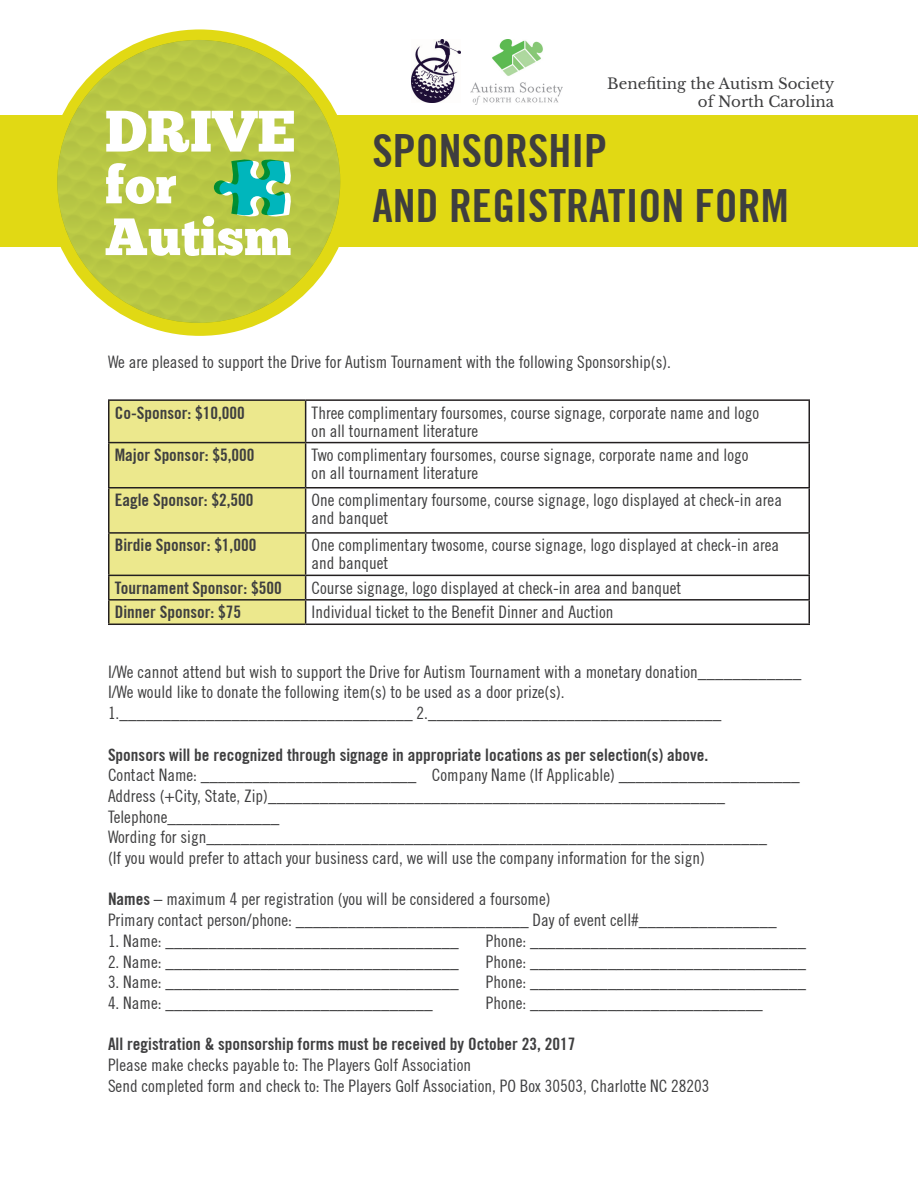
<style>
.page{position:relative;width:918px;height:1188px;background:#fff}
.page>*{position:absolute;margin:0;border:0;box-sizing:border-box;transform-origin:0 0}
.t1{font:58.35px "Chunk Five";color:#fff}
.t2{font:52.35px "Chunk Five";color:#fff}
.t3{font:700 condensed 45.9px "Trade Gothic No.20";color:#3e3e3f}
.t4{font:condensed 17.25px/18px "Trade Gothic No.18";color:#3e3e3f}
.t5{font:700 condensed 17.25px "Trade Gothic No.20";color:#3e3e3f}
.t6{font:15px/18px "Libre Baskerville";color:#3e3e3f;text-align:right}
.s1{font-family:"Trade Gothic No.20";font-weight:700}
</style>
<div class="page">
<div style="left:110px;top:401px;width:195px;height:223px;background:#ece88d"></div>
<hr style="left:108px;top:399px;width:198px;height:2px;background:#231f20">
<hr style="left:108px;top:401px;width:2px;height:41px;background:#231f20">
<hr style="left:306px;top:399px;width:504px;height:2px;background:#231f20">
<hr style="left:305px;top:401px;width:1px;height:41px;background:#231f20">
<hr style="left:808px;top:401px;width:2px;height:41px;background:#231f20">
<hr style="left:108px;top:442px;width:198px;height:1px;background:#231f20">
<hr style="left:108px;top:443px;width:2px;height:44px;background:#231f20">
<hr style="left:306px;top:442px;width:504px;height:1px;background:#231f20">
<hr style="left:305px;top:443px;width:1px;height:44px;background:#231f20">
<hr style="left:808px;top:443px;width:2px;height:44px;background:#231f20">
<hr style="left:108px;top:487px;width:198px;height:2px;background:#231f20">
<hr style="left:108px;top:489px;width:2px;height:43px;background:#231f20">
<hr style="left:306px;top:487px;width:504px;height:2px;background:#231f20">
<hr style="left:305px;top:489px;width:1px;height:43px;background:#231f20">
<hr style="left:808px;top:489px;width:2px;height:43px;background:#231f20">
<hr style="left:108px;top:532px;width:198px;height:2px;background:#231f20">
<hr style="left:108px;top:534px;width:2px;height:41px;background:#231f20">
<hr style="left:306px;top:532px;width:504px;height:2px;background:#231f20">
<hr style="left:305px;top:534px;width:1px;height:41px;background:#231f20">
<hr style="left:808px;top:534px;width:2px;height:41px;background:#231f20">
<hr style="left:108px;top:575px;width:198px;height:1px;background:#231f20">
<hr style="left:108px;top:576px;width:2px;height:23px;background:#231f20">
<hr style="left:306px;top:575px;width:504px;height:1px;background:#231f20">
<hr style="left:808px;top:576px;width:2px;height:23px;background:#231f20">
<hr style="left:108px;top:599px;width:198px;height:2px;background:#231f20">
<hr style="left:108px;top:601px;width:2px;height:23px;background:#231f20">
<hr style="left:306px;top:599px;width:504px;height:2px;background:#231f20">
<svg style="left:305px;top:576px;width:1px;height:48px"></svg>
<hr style="left:808px;top:601px;width:2px;height:23px;background:#231f20">
<hr style="left:108px;top:624px;width:198px;height:1px;background:#231f20">
<hr style="left:306px;top:624px;width:504px;height:1px;background:#231f20">
<div style="left:46px;top:29px;width:307px;height:307px;background:#e1d914;border-radius:50%"></div>
<div style="left:0;top:116px;width:918px;height:131px;background:#e1d914"></div>
<img style="left:470px;top:40px;width:92px;height:65px">
<img style="left:411px;top:40px;width:50px;height:63px">
<img style="left:57px;top:40px;width:273px;height:221px">
<img style="left:329px;top:127px;width:11px;height:109px">
<img style="left:81px;top:259px;width:236px;height:64px">
<svg style="left:214px;top:158px;width:79px;height:61px;background:#63c087"></svg>
<p class="t1" style="left:105px;top:96px;width:192px">DRIVE</p>
<p class="t2" style="left:105px;top:154px;width:73px">for</p>
<p class="t2" style="left:105px;top:206px;width:188px">Autism</p>
<p class="t6" style="left:607px;top:75px;width:229px">Benefiting the Autism Society of North Carolina</p>
<p class="t3" style="left:373px;top:123px;width:236px">SPONSORSHIP</p>
<p class="t3" style="left:373px;top:178px;width:418px">AND REGISTRATION FORM</p>
<p class="t4" style="left:108px;top:352px;width:565px">We are pleased to support the Drive for Autism Tournament with the following Sponsorship(s).</p>
<p class="t5" style="left:115px;top:402px;width:132px">Co-Sponsor: $10,000</p>
<p class="t4" style="left:312px;top:403px;width:449px">Three complimentary foursomes, course signage, corporate name and logo on all tournament literature</p>
<p class="t5" style="left:115px;top:444px;width:141px">Major Sponsor: $5,000</p>
<p class="t4" style="left:312px;top:446px;width:438px">Two complimentary foursomes, course signage, corporate name and logo on all tournament literature</p>
<p class="t5" style="left:115px;top:490px;width:140px">Eagle Sponsor: $2,500</p>
<p class="t4" style="left:312px;top:491px;width:472px">One complimentary foursome, course signage, logo displayed at check-in area and banquet</p>
<p class="t5" style="left:115px;top:535px;width:143px">Birdie Sponsor: $1,000</p>
<p class="t4" style="left:312px;top:536px;width:469px">One complimentary twosome, course signage, logo displayed at check-in area and banquet</p>
<p class="t5" style="left:115px;top:577px;width:168px">Tournament Sponsor: $500</p>
<p class="t4" style="left:312px;top:578px;width:371px">Course signage, logo displayed at check-in area and banquet</p>
<p class="t5" style="left:115px;top:602px;width:128px">Dinner Sponsor: $75</p>
<p class="t4" style="left:312px;top:603px;width:303px">Individual ticket to the Benefit Dinner and Auction</p>
<p class="t4" style="left:108px;top:662px;width:695px">I/We cannot attend but wish to support the Drive for Autism Tournament with a monetary donation____________</p>
<p class="t4" style="left:108px;top:683px;width:458px">I/We would like to donate the following item(s) to be used as a door prize(s).</p>
<p class="t4" style="left:108px;top:704px;width:615px">1.__________________________________ 2.__________________________________</p>
<p class="t5" style="left:108px;top:744px;width:602px">Sponsors will be recognized through signage in appropriate locations as per selection(s) above.</p>
<p class="t4" style="left:108px;top:766px;width:693px">Contact Name: _________________________ Company Name (If Applicable) _____________________</p>
<p class="t4" style="left:108px;top:787px;width:619px">Address (+City, State, Zip)_____________________________________________________</p>
<p class="t4" style="left:108px;top:807px;width:173px">Telephone_____________</p>
<p class="t4" style="left:108px;top:828px;width:660px">Wording for sign_________________________________________________________________</p>
<p class="t4" style="left:108px;top:849px;width:598px">(If you would prefer to attach your business card, we will use the company information for the sign)</p>
<p class="t4" style="left:108px;top:890px;width:444px"><span class="s1">Names</span> – maximum 4 per registration (you will be considered a foursome)</p>
<p class="t4" style="left:108px;top:911px;width:670px">Primary contact person/phone: ___________________________ Day of event cell#________________</p>
<p class="t4" style="left:108px;top:932px;width:352px">1. Name: __________________________________</p>
<p class="t4" style="left:486px;top:932px;width:322px">Phone: ________________________________</p>
<p class="t4" style="left:108px;top:952px;width:352px">2. Name: __________________________________</p>
<p class="t4" style="left:486px;top:952px;width:322px">Phone: ________________________________</p>
<p class="t4" style="left:108px;top:973px;width:352px">3. Name: __________________________________</p>
<p class="t4" style="left:486px;top:973px;width:322px">Phone: ________________________________</p>
<p class="t4" style="left:108px;top:994px;width:326px">4. Name: _______________________________</p>
<p class="t4" style="left:486px;top:994px;width:278px">Phone: ___________________________</p>
<p class="t5" style="left:108px;top:1034px;width:469px">All registration &amp; sponsorship forms must be received by October 23, 2017</p>
<p class="t4" style="left:108px;top:1056px;width:365px">Please make checks payable to: The Players Golf Association</p>
<p class="t4" style="left:108px;top:1076px;width:603px">Send completed form and check to: The Players Golf Association, PO Box 30503, Charlotte NC 28203</p>
</div>
